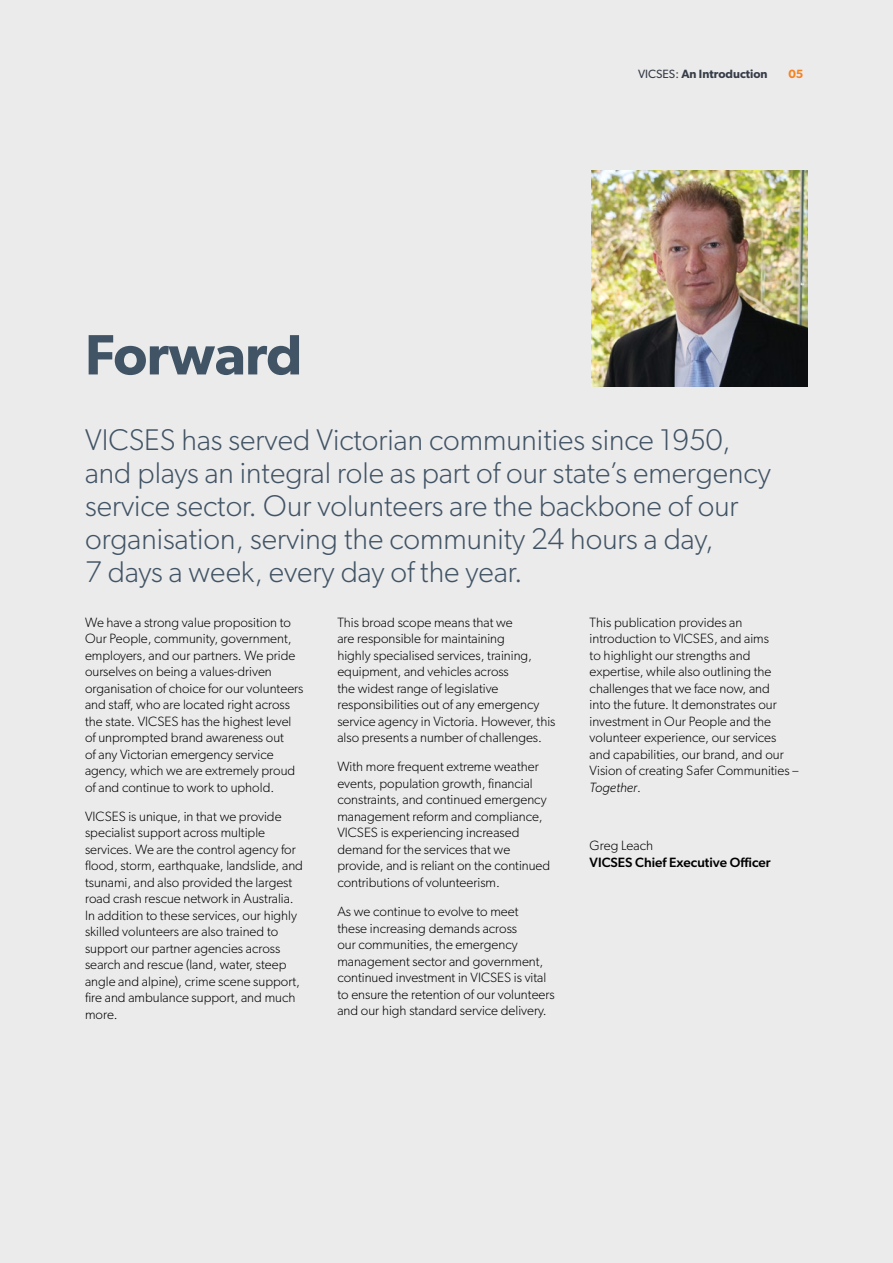
<style>
.page{position:relative;width:893px;height:1263px;background:#ecebec}
.page>*{position:absolute;margin:0;border:0;box-sizing:border-box;transform-origin:0 0}
.t1{font:600 57px "Gibson";letter-spacing:-.01em;color:#415465}
.intro_lrg{font:300 30px/33px "Gibson";color:#415465}
.t2{font:300 13.5px/16.5px "Gibson";color:#000}
.t3{font:500 13.5px/16.5px "Gibson";color:#000}
.t4{font:600 12px "Gibson";color:#373d48}
.t5{font:600 12px "Gibson";color:#f58220}
.s1{font-weight:400}
.s2{font-style:italic}
.s3{font-weight:300}
</style>
<div class="page">
<img style="left:591px;top:170px;width:217px;height:217px">
<h1 class="t1" style="left:85px;top:321px;width:219px">Forward</h1>
<p class="t4" style="left:638px;top:66px;width:131px"><span class="s1">VICSES:</span> An Introduction</p>
<p class="t5" style="left:788px;top:66px;width:17px">05</p>
<p class="intro_lrg" style="left:85px;top:423px;width:687px">VICSES has served Victorian communities since 1950, and plays an integral role as part of our state’s emergency service sector. Our volunteers are the backbone of our organisation, serving the community 24 hours a day,<br>7 days a week, every day of the year.</p>
<p class="t2" style="left:85px;top:614px;width:220px">We have a strong value proposition to Our People, community, government, employers, and our partners. We pride ourselves on being a values-driven organisation of choice for our volunteers and staff, who are located right across the state. VICSES has the highest level of unprompted brand awareness out<br>of any Victorian emergency service agency, which we are extremely proud of and continue to work to uphold.</p>
<p class="t2" style="left:85px;top:808px;width:219px">VICSES is unique, in that we provide specialist support across multiple services. We are the control agency for flood, storm, earthquake, landslide, and tsunami, and also provided the largest road crash rescue network in Australia.<br>In addition to these services, our highly skilled volunteers are also trained to support our partner agencies across search and rescue (land, water, steep angle and alpine), crime scene support, fire and ambulance support, and much more.</p>
<p class="t2" style="left:337px;top:614px;width:220px">This broad scope means that we<br>are responsible for maintaining<br>highly specialised services, training, equipment, and vehicles across<br>the widest range of legislative responsibilities out of any emergency service agency in Victoria. However, this also presents a number of challenges.</p>
<p class="t2" style="left:337px;top:758px;width:214px">With more frequent extreme weather events, population growth, financial constraints, and continued emergency management reform and compliance, VICSES is experiencing increased demand for the services that we provide, and is reliant on the continued contributions of volunteerism.</p>
<p class="t2" style="left:337px;top:903px;width:219px">As we continue to evolve to meet<br>these increasing demands across<br>our communities, the emergency management sector and government, continued investment in VICSES is vital to ensure the retention of our volunteers and our high standard service delivery.</p>
<p class="t2" style="left:590px;top:614px;width:210px">This publication provides an introduction to VICSES, and aims<br>to highlight our strengths and expertise, while also outlining the challenges that we face now, and<br>into the future. It demonstrates our investment in Our People and the volunteer experience, our services and capabilities, our brand, and our<br>Vision of creating Safer Communities –<br><span class="s2">Together</span>.</p>
<p class="t3" style="left:590px;top:837px;width:182px"><span class="s3">Greg Leach<br></span>VICSES Chief Executive Officer</p>
</div>
